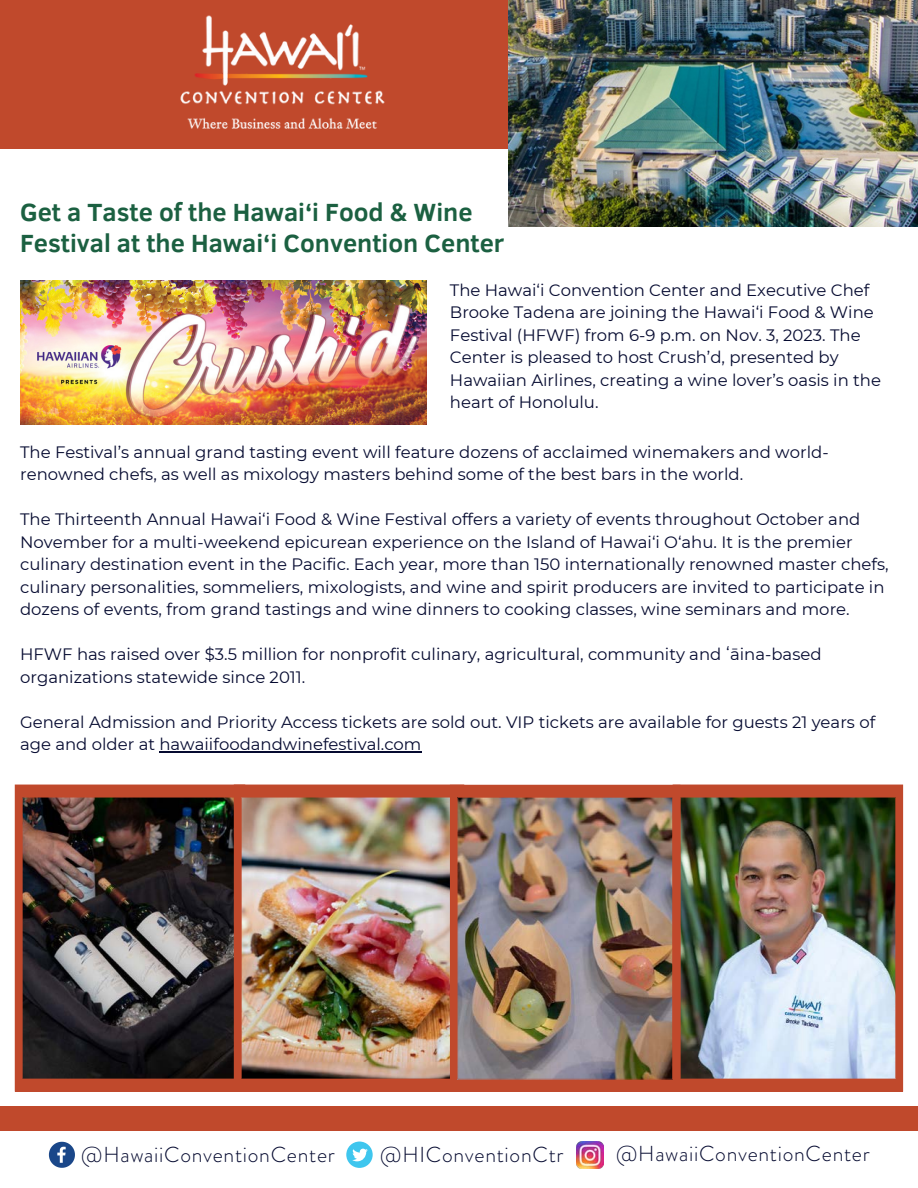
<style>
.page{position:relative;width:918px;height:1188px;background:#fff}
.page>*{position:absolute;margin:0;border:0;box-sizing:border-box;transform-origin:0 0}
.t1{font:700 25.5px/31.5px "Clear Sans";color:#1b6041}
.t2{font:300 21.6px "Brandon Grotesque";letter-spacing:.035em;color:#050a30}
.t3{font:16.5px/22.5px "Montserrat";color:#050a30}
</style>
<div class="page">
<div style="left:0;top:0;width:541px;height:149px;background:#c0492c"></div>
<img style="left:509px;top:0;width:409px;height:227px">
<img style="left:180px;top:15px;width:205px;height:114px">
<svg style="left:49px;top:1142px;width:26px;height:26px"></svg>
<div style="left:346px;top:1142px;width:27px;height:26px;background:#3fc6ee;border-radius:50%"></div>
<svg style="left:352px;top:1149px;width:16px;height:12px"></svg>
<img style="left:576px;top:1141px;width:27px;height:27px">
<div style="left:0;top:1107px;width:918px;height:24px;background:#c0492c"></div>
<hr style="left:159px;top:751px;width:262px;height:1px;background:#050a30">
<img style="left:15px;top:785px;width:219px;height:307px">
<img style="left:234px;top:785px;width:216px;height:307px">
<img style="left:450px;top:785px;width:223px;height:307px">
<img style="left:673px;top:785px;width:230px;height:307px">
<img style="left:20px;top:280px;width:406px;height:144px">
<p class="t1" style="left:20px;top:195px;width:486px">Get a Taste of the Hawai‘i Food &amp; Wine<br>Festival at the Hawai‘i Convention Center</p>
<p class="t3" style="left:450px;top:278px;width:433px">The Hawai‘i Convention Center and Executive Chef Brooke Tadena are joining the Hawai‘i Food &amp; Wine Festival (HFWF) from 6-9 p.m. on Nov. 3, 2023. The Center is pleased to host Crush’d, presented by Hawaiian Airlines, creating a wine lover’s oasis in the heart of Honolulu.</p>
<p class="t3" style="left:20px;top:440px;width:810px">The Festival’s annual grand tasting event will feature dozens of acclaimed winemakers and world&shy;renowned chefs, as well as mixology masters behind some of the best bars in the world.</p>
<p class="t3" style="left:20px;top:508px;width:870px">The Thirteenth Annual Hawai‘i Food &amp; Wine Festival offers a variety of events throughout October and November for a multi-weekend epicurean experience on the Island of Hawai‘i O‘ahu. It is the premier culinary destination event in the Pacific. Each year, more than 150 internationally renowned master chefs, culinary personalities, sommeliers, mixologists, and wine and spirit producers are invited to participate in dozens of events, from grand tastings and wine dinners to cooking classes, wine seminars and more.</p>
<p class="t3" style="left:20px;top:643px;width:803px">HFWF has raised over $3.5 million for nonprofit culinary, agricultural, community and ʻāina-based organizations statewide since 2011.</p>
<p class="t3" style="left:20px;top:710px;width:857px">General Admission and Priority Access tickets are sold out. VIP tickets are available for guests 21 years of age and older at hawaiifoodandwinefestival.com</p>
<p class="t2" style="left:81px;top:1140px;width:255px">@HawaiiConventionCenter</p>
<p class="t2" style="left:380px;top:1140px;width:185px">@HIConventionCtr</p>
<p class="t2" style="left:616px;top:1138px;width:255px">@HawaiiConventionCenter</p>
</div>
